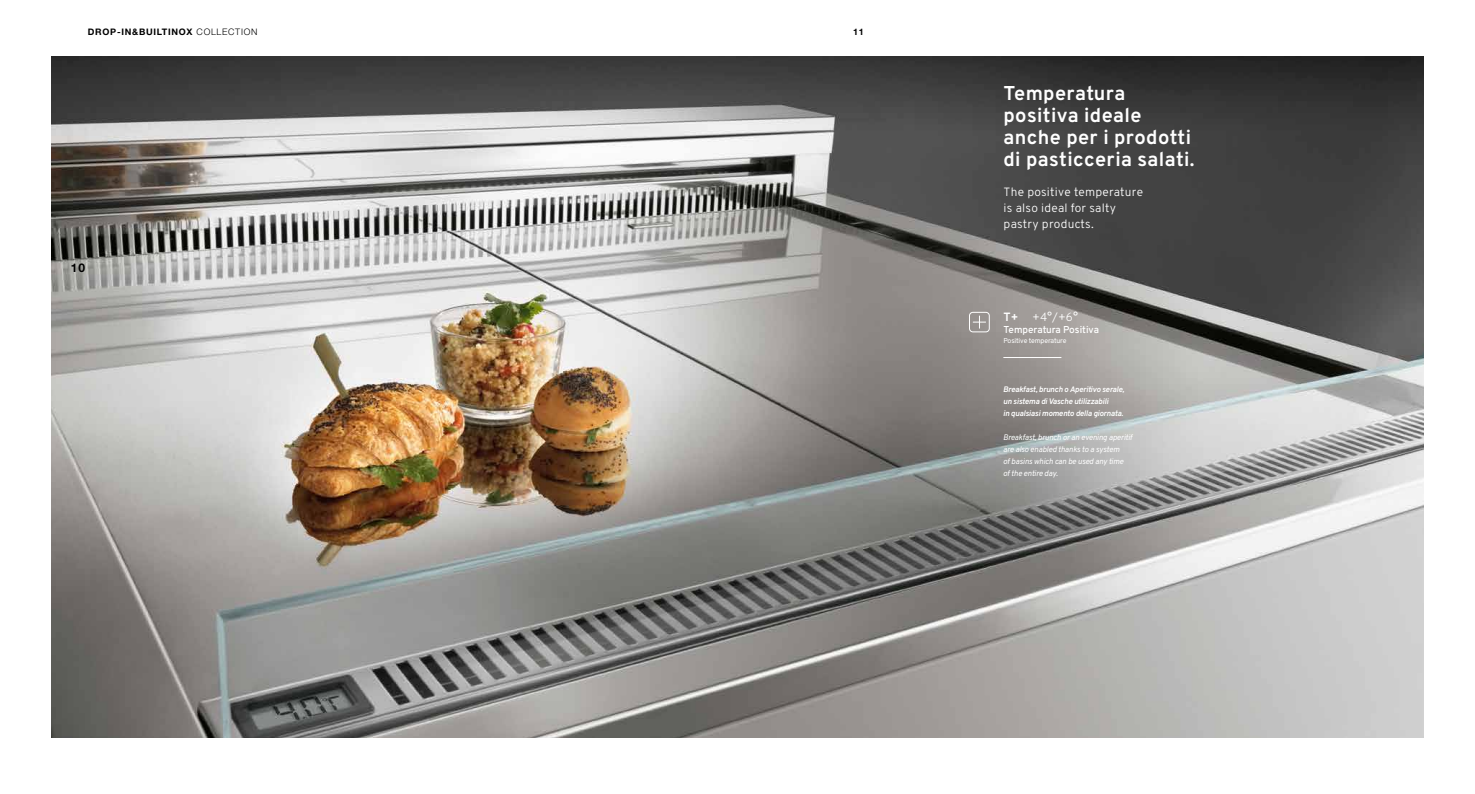
<style>
.page{position:relative;width:1475px;height:794px;background:#fff}
.page>*{position:absolute;margin:0;border:0;box-sizing:border-box;transform-origin:0 0}
.t1{font:700 20px/22px "Overpass";letter-spacing:.02em;color:#fff}
.t2{font:300 12px/16px "Overpass";letter-spacing:.02em;color:#fff}
.t3{font:700 12px "Helvetica Neue LT Std";color:#000}
.t4{font:600 10px "Overpass";color:#fff}
.t5{font:700 9px "Helvetica Neue LT Std";letter-spacing:.08em;color:#000}
.t6{font:italic 8px/12px "Overpass";letter-spacing:-.02em;color:#fff}
.t7{font:italic 700 8px/12px "Overpass";letter-spacing:-.02em;color:#fff}
.t8{font:7px "Overpass";letter-spacing:-.02em;color:#fff}
.s1{font-weight:300}
.s2{font-weight:700}
</style>
<div class="page">
<img style="left:51px;top:57px;width:1372px;height:680px">
<div style="left:969px;top:312px;width:20px;height:20px;border:1px solid #fff;border-radius:3px"></div>
<svg style="left:973px;top:316px;width:12px;height:12px"></svg>
<hr style="left:1003px;top:357px;width:57px;height:1px;background:#fff">
<p class="t5" style="left:88px;top:26px;width:171px">DROP-IN&amp;BUILTINOX <span class="s1">COLLECTION</span></p>
<p class="t5" style="left:853px;top:26px;width:12px">11</p>
<h2 class="t3" style="left:71px;top:260px;width:16px">10</h2>
<h1 class="t1" style="left:1003px;top:82px;width:192px">Temperatura positiva ideale anche per i prodotti di pasticceria salati.</h1>
<h2 class="t2" style="left:1003px;top:184px;width:141px">The positive temperature is also ideal for salty pastry products.</h2>
<h2 class="t2" style="left:1003px;top:309px;width:76px"><span class="s2">T+</span> +4°/+6°</h2>
<p class="t4" style="left:1003px;top:323px;width:97px">Temperatura Positiva</p>
<p class="t8" style="left:1003px;top:336px;width:65px">Positive temperature</p>
<p class="t7" style="left:1003px;top:383px;width:123px">Breakfast, brunch o Aperitivo serale, un sistema di Vasche utilizzabili<br>in qualsiasi momento della giornata.</p>
<p class="t6" style="left:1003px;top:431px;width:131px">Breakfast, brunch or an evening aperitif are also enabled thanks to a system<br>of basins which can be used any time<br>of the entire day.</p>
</div>
